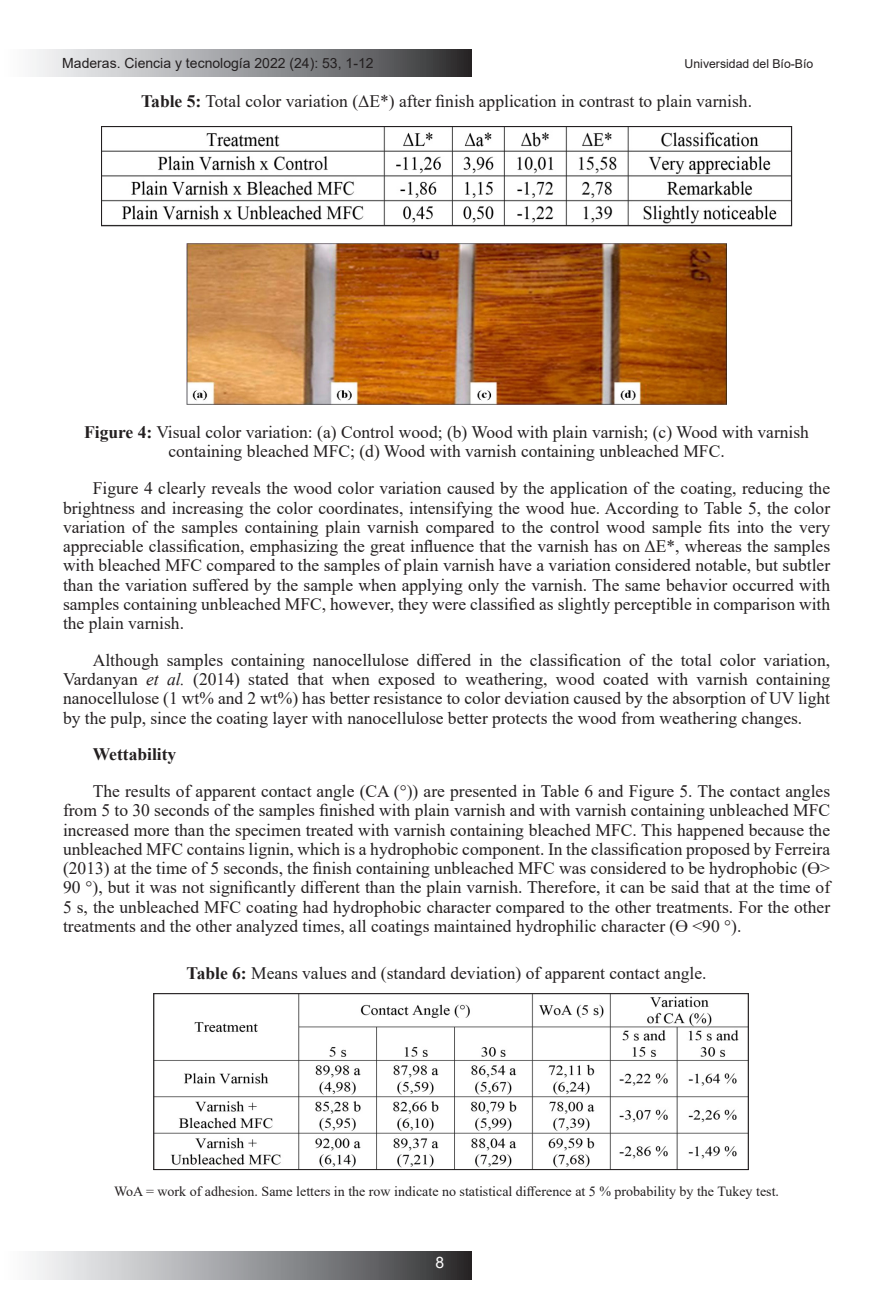
<style>
.page{position:relative;width:893px;height:1315px;background:#fff}
.page>*{position:absolute;margin:0;border:0;box-sizing:border-box;transform-origin:0 0}
.Texto{font:17.5px/19.2px "Times New Roman";color:#231f20;text-align:justify}
.Titulo_Tabelas{font:17.5px "Times New Roman";color:#231f20}
.Texto-2{font:700 17.5px "Times New Roman";color:#231f20}
.t1{font:15.75px "Arial";color:#fff}
.Legenda_de_tabelas{font:14px "Times New Roman";color:#231f20}
.t2{font:14px "Arial";color:#231f20}
.t3{font:12.25px "Arial";color:#231f20}
.s1{font-weight:700}
.s2{font-style:italic}
</style>
<div class="page">
<div style="left:0;top:49px;width:471px;height:28px;background:linear-gradient(to right,#fff,#333436)"></div>
<div style="left:0;top:1252px;width:471px;height:27px;background:linear-gradient(to right,#fff,#333436)"></div>
<img style="left:186px;top:244px;width:541px;height:160px">
<img style="left:103px;top:128px;width:687px;height:96px">
<div style="left:101px;top:126px;width:691px;height:100px;border:1px solid #231f20"></div>
<img style="left:156px;top:995px;width:590px;height:172px">
<div style="left:154px;top:993px;width:594px;height:176px;border:1px solid #231f20"></div>
<p class="t2" style="left:62px;top:53px;width:313px">Maderas. Ciencia y tecnología 2022 (24): 53, 1-12</p>
<p class="t3" style="left:685px;top:56px;width:130px">Universidad del Bío-Bío</p>
<p class="Titulo_Tabelas" style="left:141px;top:89px;width:612px"><span class="s1">Table 5:</span> Total color variation (ΔE*) after finish application in contrast to plain varnish.</p>
<p class="Texto" style="left:84px;top:422px;width:726px;text-align:center"><span class="s1">Figure 4:</span> Visual color variation: (a) Control wood; (b) Wood with plain varnish; (c) Wood with varnish containing bleached MFC; (d) Wood with varnish containing unbleached MFC.</p>
<p class="Texto" style="left:63px;top:478px;width:769px;text-indent:30px">Figure 4 clearly reveals the wood color variation caused by the application of the coating, reducing the brightness and increasing the color coordinates, intensifying the wood hue. According to Table 5, the color variation of the samples containing plain varnish compared to the control wood sample fits into the very appreciable classification, emphasizing the great influence that the varnish has on ΔE*, whereas the samples with bleached MFC compared to the samples of plain varnish have a variation considered notable, but subtler than the variation suffered by the sample when applying only the varnish. The same behavior occurred with samples containing unbleached MFC, however, they were classified as slightly perceptible in comparison with the plain varnish.</p>
<p class="Texto" style="left:63px;top:650px;width:769px;text-indent:30px">Although samples containing nanocellulose differed in the classification of the total color variation, Vardanyan <span class="s2">et al.</span> (2014) stated that when exposed to weathering, wood coated with varnish containing nanocellulose (1 wt% and 2 wt%) has better resistance to color deviation caused by the absorption of UV light by the pulp, since the coating layer with nanocellulose better protects the wood from weathering changes.</p>
<p class="Texto-2" style="left:93px;top:742px;width:85px">Wettability</p>
<p class="Texto" style="left:63px;top:781px;width:769px;text-indent:30px">The results of apparent contact angle (CA (°)) are presented in Table 6 and Figure 5. The contact angles from 5 to 30 seconds of the samples finished with plain varnish and with varnish containing unbleached MFC increased more than the specimen treated with varnish containing bleached MFC. This happened because the unbleached MFC contains lignin, which is a hydrophobic component. In the classification proposed by Ferreira (2013) at the time of 5 seconds, the finish containing unbleached MFC was considered to be hydrophobic (Ө&gt; 90 °), but it was not significantly different than the plain varnish. Therefore, it can be said that at the time of 5 s, the unbleached MFC coating had hydrophobic character compared to the other treatments. For the other treatments and the other analyzed times, all coatings maintained hydrophilic character (Ө &lt;90 °).</p>
<p class="Titulo_Tabelas" style="left:187px;top:961px;width:521px"><span class="s1">Table 6:</span> Means values and (standard deviation) of apparent contact angle.</p>
<p class="Legenda_de_tabelas" style="left:114px;top:1181px;width:666px">WoA = work of adhesion. Same letters in the row indicate no statistical difference at 5 % probability by the Tukey test.</p>
<p class="t1" style="left:435px;top:1252px;width:10px">8</p>
</div>
